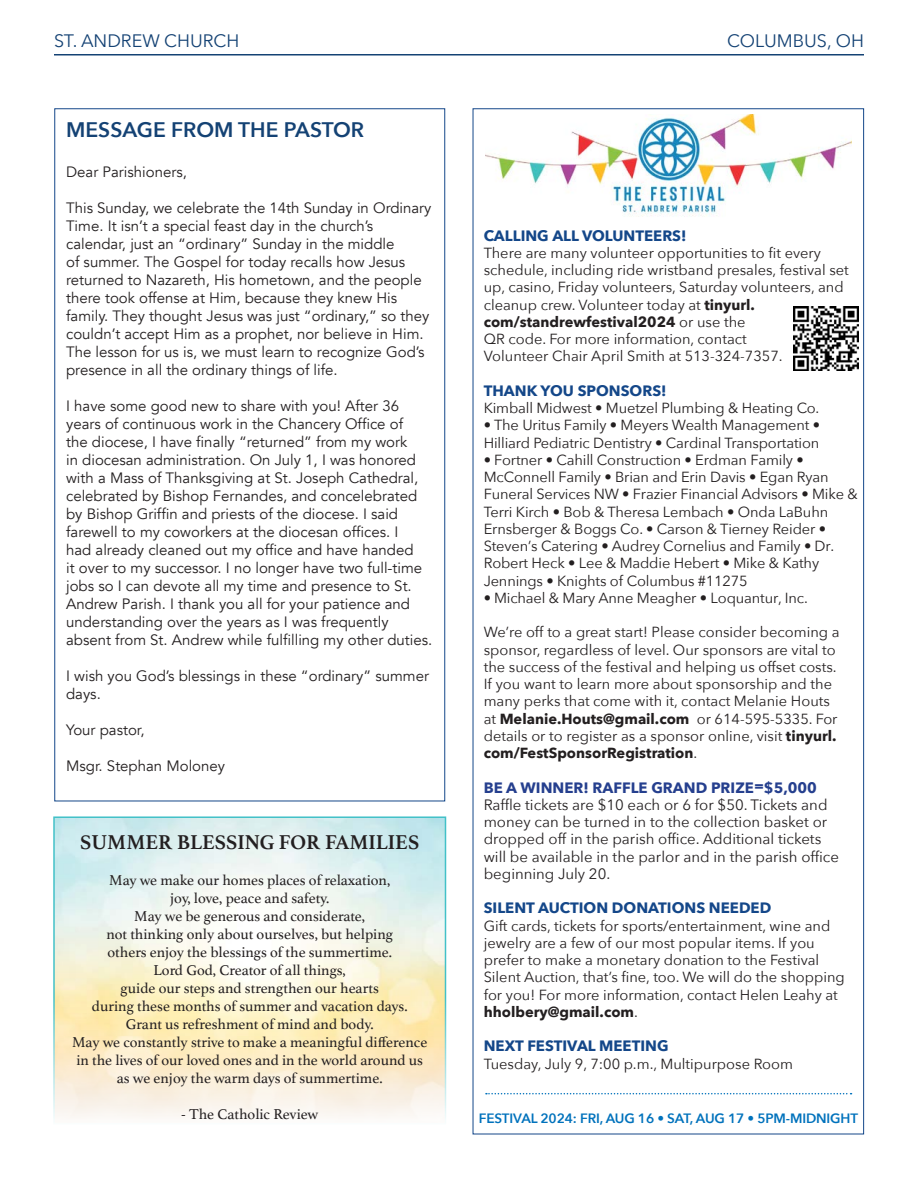
<style>
.page{position:relative;width:918px;height:1188px;background:#fff}
.page>*{position:absolute;margin:0;border:0;box-sizing:border-box;transform-origin:0 0}
.t1{font:700 21px "Athelas";color:#231f20}
.t2{font:600 21px "Avenir Next";color:#144274}
.t3{font:18px "Avenir Next";color:#144274}
.t4{font:15px/18px "Avenir";color:#231f20}
.t5{font:15px "Athelas";color:#231f20}
.t6{font:15px/17.2px "Avenir Next";color:#231f20}
.t7{font:700 15px "Avenir Next";color:#144789}
.t8{font:700 15px "Avenir Next";color:#253f8e}
.t9{font:14.7px/17.2px "Avenir Next";color:#231f20}
.t10{font:600 13.5px "Avenir Next";letter-spacing:-.01em;color:#0072bc}
.s1{font-weight:700}
</style>
<div class="page">
<hr style="left:54px;top:54px;width:810px;height:2px;background:#144274">
<img style="left:486px;top:115px;width:366px;height:102px">
<img style="left:793px;top:307px;width:65px;height:64px">
<svg style="left:486px;top:1093px;width:366px;height:1px"></svg>
<div style="left:53px;top:816px;width:393px;height:309px;border:2px solid #42c1c8"></div>
<p class="t3" style="left:54px;top:25px;width:187px">ST. ANDREW CHURCH</p>
<p class="t3" style="left:727px;top:26px;width:138px">COLUMBUS, OH</p>
<p class="t2" style="left:66px;top:112px;width:300px">MESSAGE FROM THE PASTOR</p>
<p class="t4" style="left:66px;top:163px;width:122px">Dear Parishioners,</p>
<p class="t4" style="left:66px;top:199px;width:367px">This Sunday, we celebrate the 14th Sunday in Ordinary Time. It isn’t a special feast day in the church’s calendar, just an “ordinary” Sunday in the middle<br>of summer. The Gospel for today recalls how Jesus returned to Nazareth, His hometown, and the people there took offense at Him, because they knew His family. They thought Jesus was just “ordinary,” so they couldn’t accept Him as a prophet, nor believe in Him.<br>The lesson for us is, we must learn to recognize God’s presence in all the ordinary things of life.</p>
<p class="t4" style="left:66px;top:397px;width:368px">I have some good new to share with you! After 36 years of continuous work in the Chancery Office of<br>the diocese, I have finally “returned” from my work<br>in diocesan administration. On July 1, I was honored with a Mass of Thanksgiving at St. Joseph Cathedral, celebrated by Bishop Fernandes, and concelebrated by Bishop Griffin and priests of the diocese. I said farewell to my coworkers at the diocesan offices. I<br>had already cleaned out my office and have handed<br>it over to my successor. I no longer have two full-time jobs so I can devote all my time and presence to St.<br>Andrew Parish. I thank you all for your patience and understanding over the years as I was frequently absent from St. Andrew while fulfilling my other duties.</p>
<p class="t4" style="left:66px;top:667px;width:364px">I wish you God’s blessings in these “ordinary” summer days.</p>
<p class="t4" style="left:66px;top:721px;width:80px">Your pastor,</p>
<p class="t4" style="left:66px;top:757px;width:160px">Msgr. Stephan Moloney</p>
<p class="t1" style="left:80px;top:825px;width:341px">SUMMER BLESSING FOR FAMILIES</p>
<p class="t5" style="left:109px;top:868px;width:283px">May we make our homes places of relaxation,</p>
<p class="t5" style="left:170px;top:886px;width:161px">joy, love, peace and safety.</p>
<p class="t5" style="left:134px;top:904px;width:233px">May we be generous and considerate,</p>
<p class="t5" style="left:106px;top:922px;width:288px">not thinking only about ourselves, but helping</p>
<p class="t5" style="left:107px;top:940px;width:286px">others enjoy the blessings of the summertime.</p>
<p class="t5" style="left:154px;top:958px;width:194px">Lord God, Creator of all things,</p>
<p class="t5" style="left:121px;top:976px;width:260px">guide our steps and strengthen our hearts</p>
<p class="t5" style="left:92px;top:994px;width:317px">during these months of summer and vacation days.</p>
<p class="t5" style="left:126px;top:1012px;width:249px">Grant us refreshment of mind and body.</p>
<p class="t5" style="left:72px;top:1030px;width:357px">May we constantly strive to make a meaningful difference</p>
<p class="t5" style="left:76px;top:1048px;width:348px">in the lives of our loved ones and in the world around us</p>
<p class="t5" style="left:117px;top:1066px;width:267px">as we enjoy the warm days of summertime.</p>
<p class="t5" style="left:181px;top:1102px;width:139px">- The Catholic Review</p>
<p class="t7" style="left:484px;top:222px;width:204px">CALLING ALL VOLUNTEERS!</p>
<p class="t9" style="left:484px;top:243px;width:367px">There are many volunteer opportunities to fit every schedule, including ride wristband presales, festival set up, casino, Friday volunteers, Saturday volunteers, and cleanup crew. Volunteer today at <span class="s1">tinyurl. com/standrewfestival2024</span> or use the<br>QR code. For more information, contact<br>Volunteer Chair April Smith at 513-324-7357.</p>
<p class="t7" style="left:484px;top:378px;width:184px">THANK YOU SPONSORS!</p>
<p class="t9" style="left:484px;top:399px;width:337px">Kimball Midwest • Muetzel Plumbing &amp; Heating Co.</p>
<p class="t9" style="left:484px;top:416px;width:338px">• The Uritus Family • Meyers Wealth Management •<br>Hilliard Pediatric Dentistry • Cardinal Transportation</p>
<p class="t9" style="left:484px;top:450px;width:375px">• Fortner • Cahill Construction • Erdman Family • McConnell Family • Brian and Erin Davis • Egan Ryan Funeral Services NW • Frazier Financial Advisors • Mike &amp; Terri Kirch • Bob &amp; Theresa Lembach • Onda LaBuhn Ernsberger &amp; Boggs Co. • Carson &amp; Tierney Reider • Steven’s Catering • Audrey Cornelius and Family • Dr.<br>Robert Heck • Lee &amp; Maddie Hebert • Mike &amp; Kathy Jennings • Knights of Columbus #11275</p>
<p class="t9" style="left:484px;top:588px;width:326px">• Michael &amp; Mary Anne Meagher • Loquantur, Inc.</p>
<p class="t9" style="left:484px;top:623px;width:357px">We’re off to a great start! Please consider becoming a sponsor, regardless of level. Our sponsors are vital to the success of the festival and helping us offset costs.<br>If you want to learn more about sponsorship and the many perks that come with it, contact Melanie Houts at <span class="s1">Melanie.Houts@gmail.com</span> or 614-595-5335. For details or to register as a sponsor online, visit <span class="s1">tinyurl. com/FestSponsorRegistration</span>.</p>
<p class="t8" style="left:484px;top:774px;width:335px">BE A WINNER! RAFFLE GRAND PRIZE=$5,000</p>
<p class="t6" style="left:484px;top:795px;width:357px">Raffle tickets are $10 each or 6 for $50. Tickets and money can be turned in to the collection basket or dropped off in the parish office. Additional tickets will be available in the parlor and in the parish office beginning July 20.</p>
<p class="t7" style="left:484px;top:895px;width:289px">SILENT AUCTION DONATIONS NEEDED</p>
<p class="t9" style="left:484px;top:916px;width:363px">Gift cards, tickets for sports/entertainment, wine and jewelry are a few of our most popular items. If you prefer to make a monetary donation to the Festival Silent Auction, that’s fine, too. We will do the shopping for you! For more information, contact Helen Leahy at <span class="s1">hholbery@gmail.com</span>.</p>
<p class="t7" style="left:484px;top:1033px;width:186px">NEXT FESTIVAL MEETING</p>
<p class="t9" style="left:484px;top:1054px;width:311px">Tuesday, July 9, 7:00 p.m., Multipurpose Room</p>
<p class="t10" style="left:479px;top:1106px;width:381px">FESTIVAL 2024: FRI, AUG 16 • SAT, AUG 17 • 5PM-MIDNIGHT</p>
</div>
